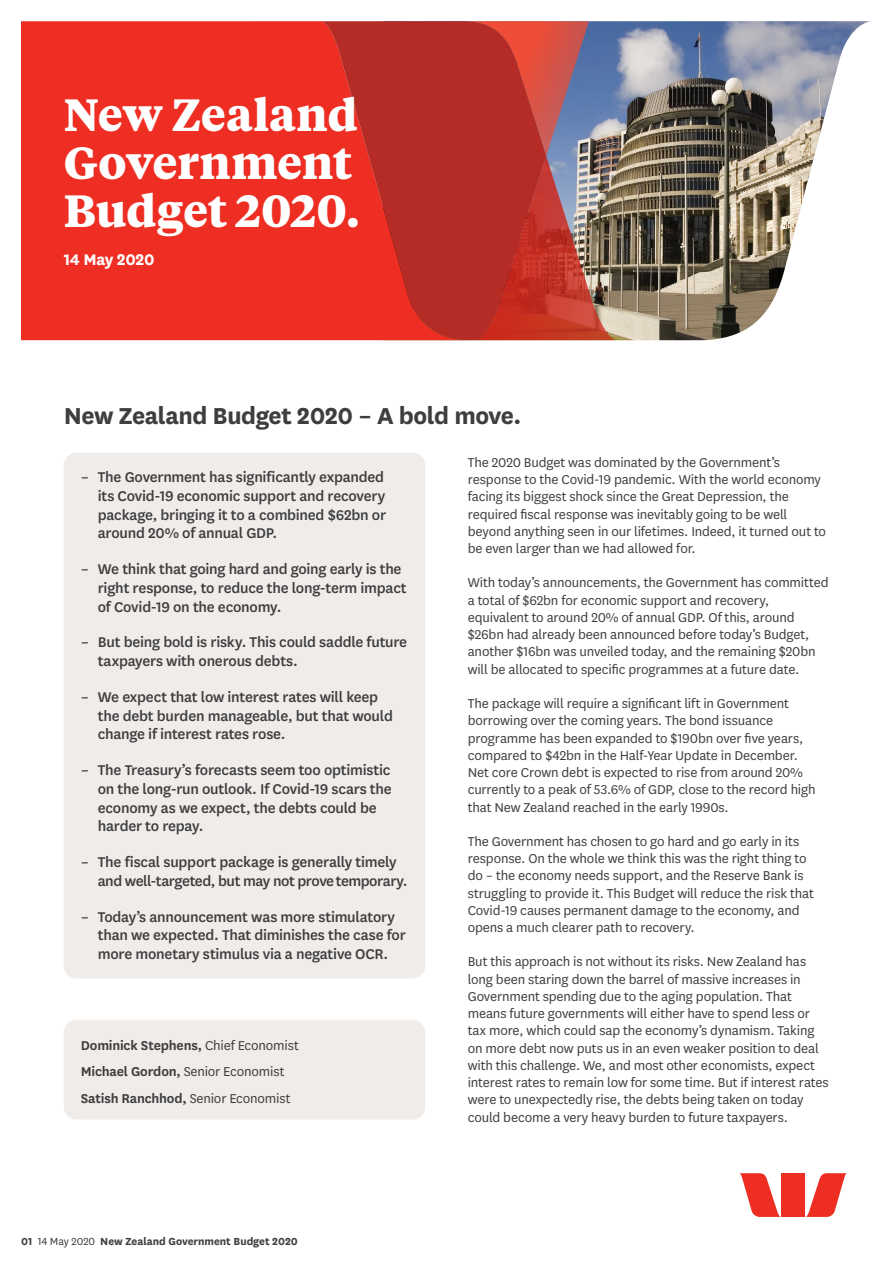
<style>
.page{position:relative;width:893px;height:1263px;background:#fff}
.page>*{position:absolute;margin:0;border:0;box-sizing:border-box;transform-origin:0 0}
.t1{font:700 45px/48px "Tiempos Text";letter-spacing:-.01em;color:#fff}
.t2{font:700 27px "National LF";letter-spacing:-.02em;color:#3e3e3f}
.t3{font:700 18px "National LF";letter-spacing:-.02em;color:#fff}
.t4{font:500 16.5px/18.8px "National LF";letter-spacing:-.015em;color:#3e3e3f}
.t5{font:15px/17.2px "National LF";letter-spacing:-.01em;color:#3e3e3f}
.t6{font:600 15px/26.5px "National LF";letter-spacing:-.01em;color:#3e3e3f}
.t7{font:700 12px "National LF";letter-spacing:-.005em;color:#3e3e3f}
.s1{font-weight:400}
</style>
<div class="page">
<svg style="left:739px;top:1173px;width:42px;height:44px"></svg>
<svg style="left:806px;top:1173px;width:41px;height:44px"></svg>
<div style="left:782px;top:1173px;width:23px;height:44px;background:#ee2e22"></div>
<img style="left:616px;top:21px;width:254px;height:319px">
<div style="left:21px;top:21px;width:301px;height:319px;background:#ee2e22"></div>
<svg style="left:322px;top:21px;width:140px;height:319px;background:#cb2c24"></svg>
<svg style="left:462px;top:21px;width:154px;height:319px;background:#ad4c4a"></svg>
<div style="left:64px;top:453px;width:361px;height:525px;background:#f0ece9;border-radius:13px"></div>
<div style="left:64px;top:1020px;width:361px;height:99px;background:#f0ece9;border-radius:13px"></div>
<h1 class="t1" style="left:64px;top:89px;width:298px">New Zealand<br>Government<br>Budget 2020.</h1>
<p class="t3" style="left:64px;top:247px;width:92px">14 May 2020</p>
<h2 class="t2" style="left:64px;top:397px;width:459px">New Zealand Budget 2020 – A bold move.</h2>
<p class="t4" style="left:98px;top:467px;width:290px;text-align:justify;text-indent:-17px">– The Government has significantly expanded its Covid-19 economic support and recovery package, bringing it to a combined $62bn or around 20% of annual GDP.</p>
<p class="t4" style="left:98px;top:559px;width:310px;text-indent:-17px">– We think that going hard and going early is the right response, to reduce the long-term impact of Covid-19 on the economy.</p>
<p class="t4" style="left:98px;top:632px;width:311px;text-indent:-17px">– But being bold is risky. This could saddle future taxpayers with onerous debts.</p>
<p class="t4" style="left:98px;top:686px;width:297px;text-indent:-17px">– We expect that low interest rates will keep the debt burden manageable, but that would change if interest rates rose.</p>
<p class="t4" style="left:98px;top:760px;width:295px;text-indent:-17px">– The Treasury’s forecasts seem too optimistic on the long-run outlook. If Covid-19 scars the economy as we expect, the debts could be harder to repay.</p>
<p class="t4" style="left:98px;top:852px;width:311px;text-indent:-17px">– The fiscal support package is generally timely and well-targeted, but may not prove temporary.</p>
<p class="t4" style="left:98px;top:906px;width:309px;text-indent:-17px">– Today’s announcement was more stimulatory than we expected. That diminishes the case for more monetary stimulus via a negative OCR.</p>
<p class="t6" style="left:81px;top:1031px;width:220px">Dominick Stephens, <span class="s1">Chief Economist<br></span>Michael Gordon, <span class="s1">Senior Economist<br></span>Satish Ranchhod, <span class="s1">Senior Economist</span></p>
<p class="t7" style="left:21px;top:1233px;width:278px">01 <span class="s1">14 May 2020</span> New Zealand Government Budget 2020</p>
<p class="t5" style="left:468px;top:453px;width:360px">The 2020 Budget was dominated by the Government’s response to the Covid-19 pandemic. With the world economy facing its biggest shock since the Great Depression, the required fiscal response was inevitably going to be well beyond anything seen in our lifetimes. Indeed, it turned out to be even larger than we had allowed for.</p>
<p class="t5" style="left:468px;top:574px;width:362px">With today’s announcements, the Government has committed a total of $62bn for economic support and recovery, equivalent to around 20% of annual GDP. Of this, around $26bn had already been announced before today’s Budget, another $16bn was unveiled today, and the remaining $20bn will be allocated to specific programmes at a future date.</p>
<p class="t5" style="left:468px;top:694px;width:349px">The package will require a significant lift in Government borrowing over the coming years. The bond issuance programme has been expanded to $190bn over five years, compared to $42bn in the Half-Year Update in December.<br>Net core Crown debt is expected to rise from around 20% currently to a peak of 53.6% of GDP, close to the record high that New Zealand reached in the early 1990s.</p>
<p class="t5" style="left:468px;top:832px;width:348px">The Government has chosen to go hard and go early in its response. On the whole we think this was the right thing to do – the economy needs support, and the Reserve Bank is struggling to provide it. This Budget will reduce the risk that Covid-19 causes permanent damage to the economy, and opens a much clearer path to recovery.</p>
<p class="t5" style="left:468px;top:952px;width:363px">But this approach is not without its risks. New Zealand has long been staring down the barrel of massive increases in Government spending due to the aging population. That means future governments will either have to spend less or tax more, which could sap the economy’s dynamism. Taking on more debt now puts us in an even weaker position to deal with this challenge. We, and most other economists, expect interest rates to remain low for some time. But if interest rates were to unexpectedly rise, the debts being taken on today could become a very heavy burden to future taxpayers.</p>
</div>
